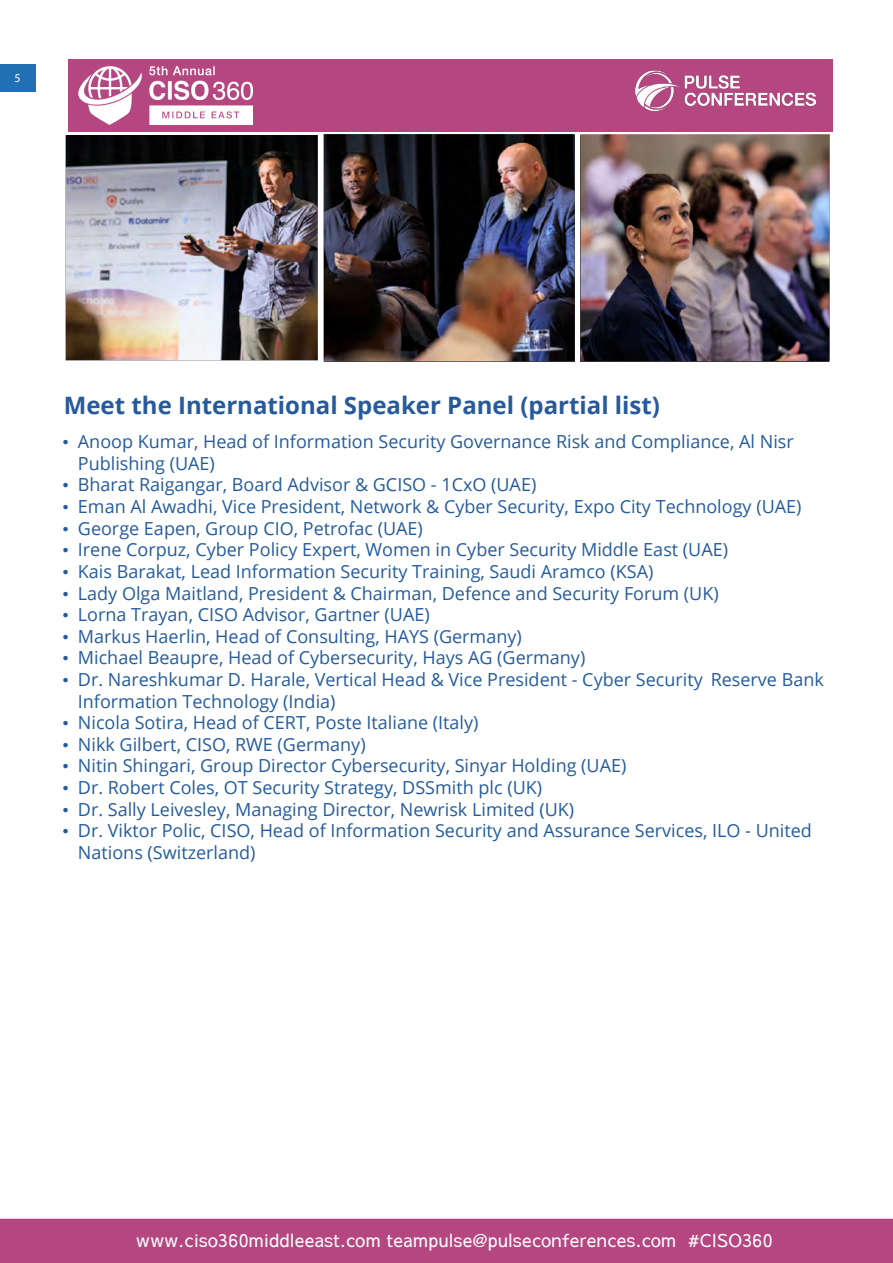
<style>
.page{position:relative;width:893px;height:1263px;background:#fff}
.page>*{position:absolute;margin:0;border:0;box-sizing:border-box;transform-origin:0 0}
.t1{font:700 24px "Open Sans";color:#265a9c}
.t2{font:18px/21.6px "Open Sans";color:#245b9d}
.t3{font:500 18px "Sawarabi Gothic";letter-spacing:.02em;color:#fff}
.t4{font:12px "Myriad Pro";color:#fff}
.s1{font-family:"Times New Roman"}
</style>
<div class="page">
<div style="left:0;top:64px;width:35px;height:27px;background:#216fb4"></div>
<img style="left:324px;top:135px;width:250px;height:227px">
<img style="left:65px;top:135px;width:252px;height:225px">
<img style="left:580px;top:135px;width:250px;height:227px">
<div style="left:68px;top:60px;width:764px;height:72px;background:#b44680"></div>
<img style="left:635px;top:71px;width:181px;height:39px">
<img style="left:79px;top:67px;width:173px;height:57px">
<div style="left:0;top:1219px;width:893px;height:44px;background:#b44680"></div>
<p class="t4" style="left:15px;top:70px;width:8px">5</p>
<h1 class="t1" style="left:64px;top:388px;width:598px">Meet the International Speaker Panel (partial list)</h1>
<p class="t2" style="left:78px;top:430px;width:717px;text-indent:-15px"><span class="s1">•</span> Anoop Kumar, Head of Information Security Governance Risk and Compliance, Al Nisr<br>Publishing (UAE)</p>
<p class="t2" style="left:63px;top:474px;width:475px"><span class="s1">•</span> Bharat Raigangar, Board Advisor &amp; GCISO - 1CxO (UAE)</p>
<p class="t2" style="left:63px;top:495px;width:740px"><span class="s1">•</span> Eman Al Awadhi, Vice President, Network &amp; Cyber Security, Expo City Technology (UAE)</p>
<p class="t2" style="left:63px;top:517px;width:362px"><span class="s1">•</span> George Eapen, Group CIO, Petrofac (UAE)</p>
<p class="t2" style="left:63px;top:538px;width:667px"><span class="s1">•</span> Irene Corpuz, Cyber Policy Expert, Women in Cyber Security Middle East (UAE)</p>
<p class="t2" style="left:63px;top:560px;width:592px"><span class="s1">•</span> Kais Barakat, Lead Information Security Training, Saudi Aramco (KSA)</p>
<p class="t2" style="left:63px;top:582px;width:658px"><span class="s1">•</span> Lady Olga Maitland, President &amp; Chairman, Defence and Security Forum (UK)</p>
<p class="t2" style="left:63px;top:603px;width:369px"><span class="s1">•</span> Lorna Trayan, CISO Advisor, Gartner (UAE)</p>
<p class="t2" style="left:63px;top:625px;width:461px"><span class="s1">•</span> Markus Haerlin, Head of Consulting, HAYS (Germany)</p>
<p class="t2" style="left:63px;top:646px;width:524px"><span class="s1">•</span> Michael Beaupre, Head of Cybersecurity, Hays AG (Germany)</p>
<p class="t2" style="left:78px;top:668px;width:747px;text-indent:-15px"><span class="s1">•</span> Dr. Nareshkumar D. Harale, Vertical Head &amp; Vice President - Cyber Security Reserve Bank<br>Information Technology (India)</p>
<p class="t2" style="left:63px;top:711px;width:417px"><span class="s1">•</span> Nicola Sotira, Head of CERT, Poste Italiane (Italy)</p>
<p class="t2" style="left:63px;top:733px;width:305px"><span class="s1">•</span> Nikk Gilbert, CISO, RWE (Germany)</p>
<p class="t2" style="left:63px;top:754px;width:565px"><span class="s1">•</span> Nitin Shingari, Group Director Cybersecurity, Sinyar Holding (UAE)</p>
<p class="t2" style="left:63px;top:776px;width:481px"><span class="s1">•</span> Dr. Robert Coles, OT Security Strategy, DSSmith plc (UK)</p>
<p class="t2" style="left:63px;top:798px;width:513px"><span class="s1">•</span> Dr. Sally Leivesley, Managing Director, Newrisk Limited (UK)</p>
<p class="t2" style="left:78px;top:819px;width:735px;text-indent:-15px"><span class="s1">•</span> Dr. Viktor Polic, CISO, Head of Information Security and Assurance Services, ILO - United<br>Nations (Switzerland)</p>
<p class="t3" style="left:136px;top:1227px;width:638px">www.ciso360middleeast.com teampulse@pulseconferences.com #CISO360</p>
</div>
